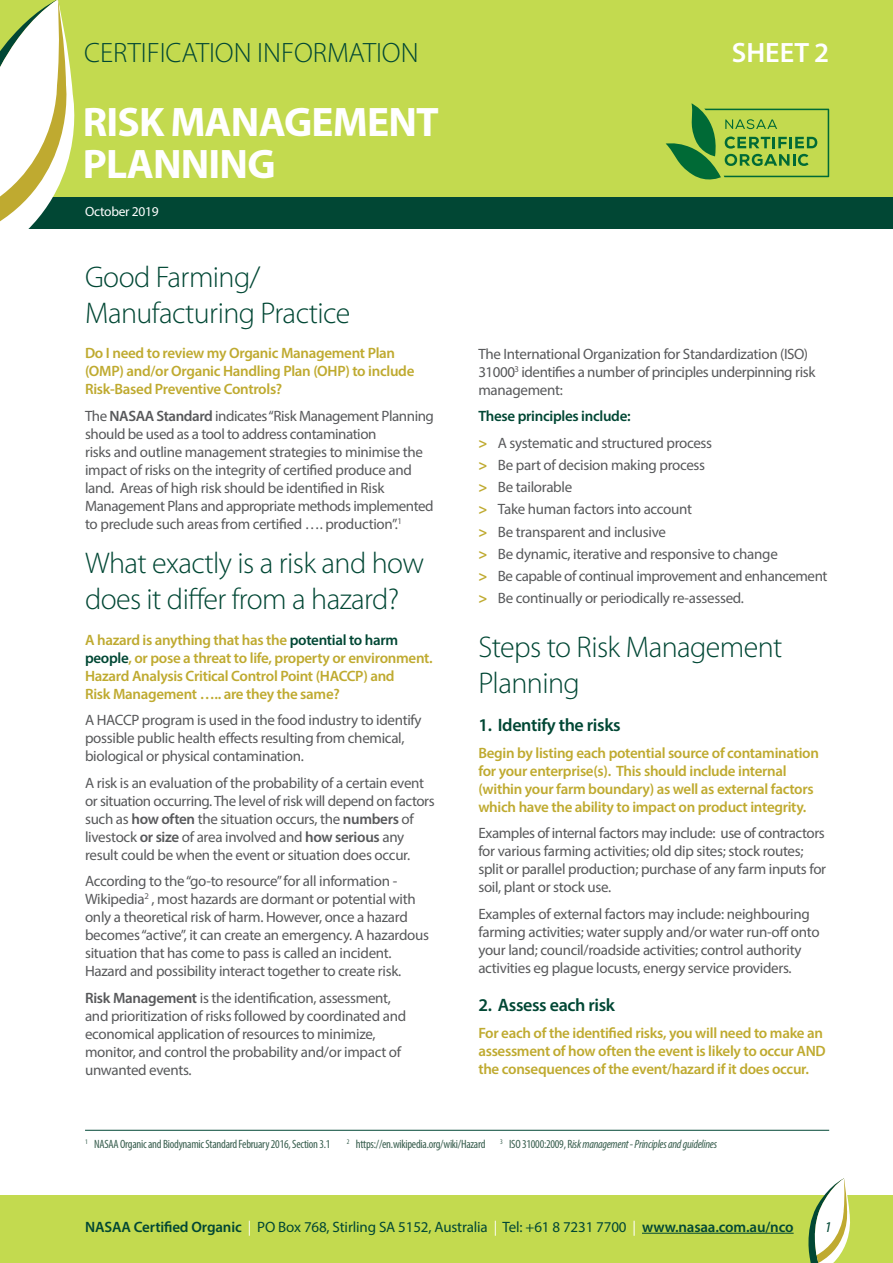
<style>
.page{position:relative;width:893px;height:1263px;background:#fff}
.page>*{position:absolute;margin:0;border:0;box-sizing:border-box;transform-origin:0 0}
.t1{font:700 41.4px/41.5px "Myriad Pro";letter-spacing:-.02em;color:#fff}
.t2{font:300 30px/36px "Myriad Pro";letter-spacing:-.02em;color:#014734}
.t3{font:300 28.05px "Myriad Pro";color:#014734}
.t4{font:600 28.05px "Myriad Pro";color:#fff}
.t5{font:600 18px "Myriad Pro";letter-spacing:-.02em;color:#014734}
.t6{font:15px/18px "Myriad Pro";letter-spacing:-.02em;color:#58595b}
.t7{font:600 15px/18px "Myriad Pro";letter-spacing:-.02em;color:#bfaa30}
.t8{font:15px "Myriad Pro";letter-spacing:-.01em;color:#014734}
.t9{font:italic 15px "Myriad Pro";color:#014734}
.t10{font:13.5px "Myriad Pro";letter-spacing:-.02em;color:#fff}
.t11{font:condensed 12px "Myriad Pro";letter-spacing:-.02em;color:#385e4e}
.s1{font-weight:600}
.s2{color:#014734}
.s3{font-weight:600;color:#014734}
.s4{font-weight:700;color:#bfaa30}
.s5{font-style:italic}
.s6{color:#fff}
</style>
<div class="page">
<div style="left:0;top:1195px;width:893px;height:68px;background:#c3da4f"></div>
<div style="left:0;top:0;width:893px;height:226px;background:#c3da4f"></div>
<div style="left:0;top:197px;width:893px;height:31px;background:#014734"></div>
<svg style="left:0;top:0;width:91px;height:229px"></svg>
<svg style="left:808px;top:1178px;width:42px;height:85px"></svg>
<hr style="left:85px;top:1130px;width:744px;height:1px;background:#014734">
<svg style="left:666px;top:103px;width:163px;height:77px"></svg>
<hr style="left:642px;top:1233px;width:152px;height:1px;background:#014734">
<h3 class="t3" style="left:84px;top:35px;width:336px">CERTIFICATION INFORMATION</h3>
<h3 class="t4" style="left:732px;top:34px;width:99px">SHEET 2</h3>
<h1 class="t1" style="left:83px;top:100px;width:357px">RISK MANAGEMENT<br>PLANNING</h1>
<p class="t10" style="left:85px;top:203px;width:75px">October 2019</p>
<h2 class="t2" style="left:85px;top:259px;width:267px">Good Farming/<br>Manufacturing Practice</h2>
<p class="t7" style="left:85px;top:344px;width:331px">Do I need to review my Organic Management Plan (OMP) and/or Organic Handling Plan (OHP) to include<br>Risk-Based Preventive Controls?</p>
<p class="t6" style="left:85px;top:407px;width:350px">The <span class="s1">NASAA Standard</span> indicates “Risk Management Planning should be used as a tool to address contamination<br>risks and outline management strategies to minimise the impact of risks on the integrity of certified produce and land. Areas of high risk should be identified in Risk Management Plans and appropriate methods implemented to preclude such areas from certified …. production”.<sup>1</sup></p>
<h2 class="t2" style="left:85px;top:545px;width:341px">What exactly is a risk and how does it differ from a hazard?</h2>
<p class="t7" style="left:85px;top:630px;width:349px">A hazard is anything that has the <span class="s2">potential to harm people</span>, or pose a threat to life, property or environment.<br>Hazard Analysis Critical Control Point (HACCP) and<br>Risk Management ….. are they the same?</p>
<p class="t6" style="left:85px;top:711px;width:338px">A HACCP program is used in the food industry to identify possible public health effects resulting from chemical, biological or physical contamination.</p>
<p class="t6" style="left:85px;top:773px;width:351px">A risk is an evaluation of the probability of a certain event or situation occurring. The level of risk will depend on factors such as <span class="s1">how often</span> the situation occurs, the <span class="s1">numbers</span> of livestock <span class="s1">or size</span> of area involved and <span class="s1">how serious</span> any result could be when the event or situation does occur.</p>
<p class="t6" style="left:85px;top:872px;width:346px">According to the “go-to resource” for all information - Wikipedia<sup>2</sup> , most hazards are dormant or potential with only a theoretical risk of harm. However, once a hazard becomes “active”, it can create an emergency. A hazardous situation that has come to pass is called an incident.<br>Hazard and possibility interact together to create risk.</p>
<p class="t6" style="left:85px;top:988px;width:323px"><span class="s1">Risk Management</span> is the identification, assessment, and prioritization of risks followed by coordinated and economical application of resources to minimize, monitor, and control the probability and/or impact of unwanted events.</p>
<p class="t6" style="left:478px;top:344px;width:339px">The International Organization for Standardization (ISO)<br>31000<sup>3</sup> identifies a number of principles underpinning risk management:</p>
<p class="t6" style="left:478px;top:403px;width:235px;line-height:26.5px"><span class="s3">These principles include:<br></span><span class="s4">&gt;</span> A systematic and structured process</p>
<p class="t6" style="left:478px;top:454px;width:351px;line-height:22.2px"><span class="s4">&gt;</span> Be part of decision making process<br><span class="s4">&gt;</span> Be tailorable<br><span class="s4">&gt;</span> Take human factors into account<br><span class="s4">&gt;</span> Be transparent and inclusive<br><span class="s4">&gt;</span> Be dynamic, iterative and responsive to change<br><span class="s4">&gt;</span> Be capable of continual improvement and enhancement <span class="s4">&gt;</span> Be continually or periodically re-assessed.</p>
<h2 class="t2" style="left:478px;top:628px;width:306px">Steps to Risk Management<br>Planning</h2>
<p class="t5" style="left:478px;top:714px;width:144px">1. Identify the risks</p>
<p class="t7" style="left:478px;top:743px;width:342px">Begin by listing each potential source of contamination for your enterprise(s). This should include internal (within your farm boundary) as well as external factors which have the ability to impact on product integrity.</p>
<p class="t6" style="left:478px;top:824px;width:349px">Examples of internal factors may include: use of contractors for various farming activities; old dip sites; stock routes; split or parallel production; purchase of any farm inputs for soil, plant or stock use.</p>
<p class="t6" style="left:478px;top:904px;width:343px">Examples of external factors may include: neighbouring farming activities; water supply and/or water run-off onto your land; council/roadside activities; control authority activities eg plague locusts, energy service providers.</p>
<p class="t5" style="left:478px;top:994px;width:138px">2. Assess each risk</p>
<p class="t7" style="left:478px;top:1023px;width:349px">For each of the identified risks, you will need to make an assessment of how often the event is likely to occur AND the consequences of the event/hazard if it does occur.</p>
<p class="t11" style="left:85px;top:1136px;width:247px"><sup>1</sup> NASAA Organic and Biodynamic Standard February 2016, Section 3.1</p>
<p class="t11" style="left:347px;top:1136px;width:372px"><sup>2</sup> https://en.wikipedia.org/wiki/Hazard <sup>3</sup> ISO 31000:2009, R<span class="s5">isk management - Principles and guidelines</span></p>
<p class="t8" style="left:85px;top:1217px;width:710px"><span class="s1">NASAA Certified Organic</span> <span class="s6">|</span> PO Box 768, Stirling SA 5152, Australia <span class="s6">|</span> Tel: +61 8 7231 7700 <span class="s6">|</span> <span class="s1">www.nasaa.com.au/nco</span></p>
<p class="t9" style="left:824px;top:1217px;width:9px">1</p>
</div>
